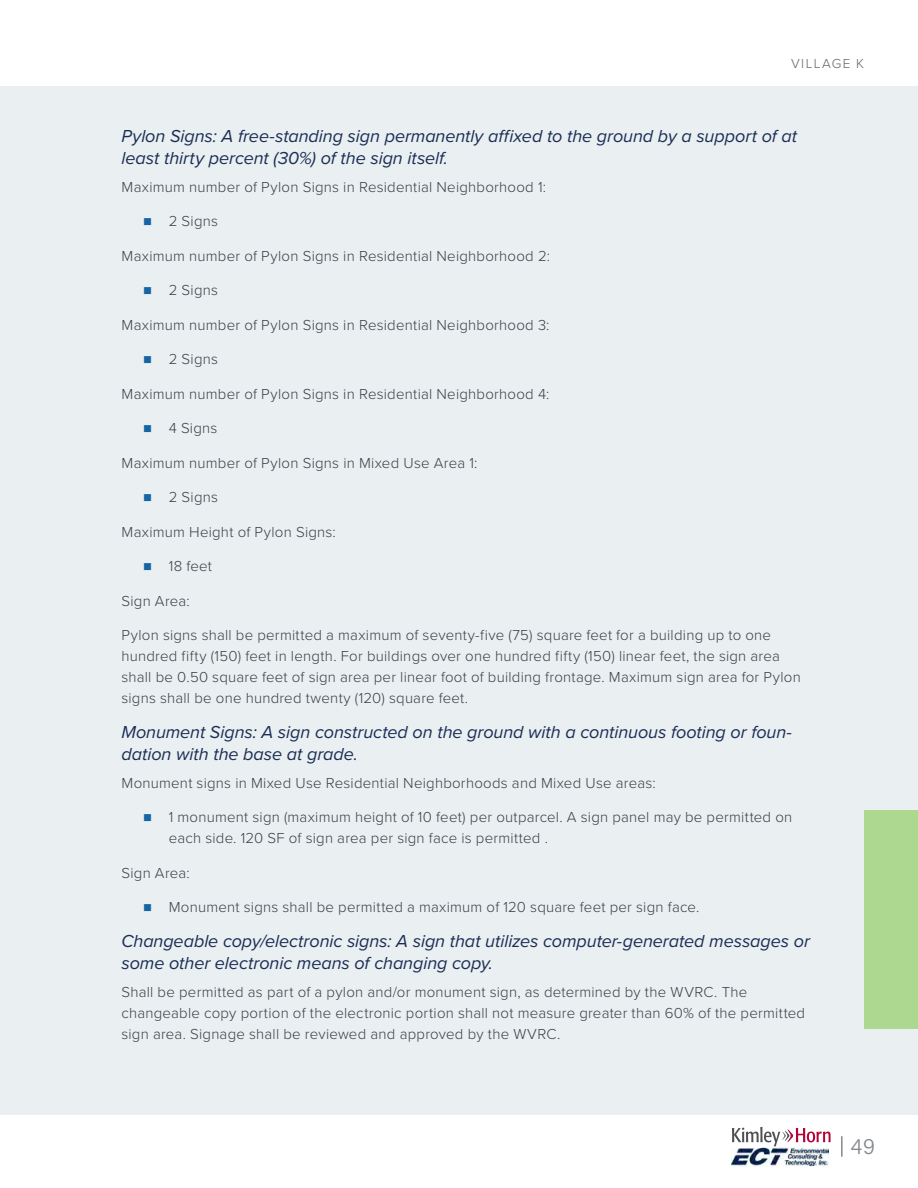
<style>
.page{position:relative;width:918px;height:1188px;background:#fff}
.page>*{position:absolute;margin:0;border:0;box-sizing:border-box;transform-origin:0 0}
.t1{font:22.5px "Acumin Variable Concept";color:#868a8e}
.t2{font:italic 18px/21.6px "Proxima Nova";letter-spacing:-.005em;color:#1a2d55}
.Body-10{font:300 15px/21px "Proxima Nova";letter-spacing:.015em;color:#384147}
.page_label_top-Right{font:300 13.5px "Proxima Nova";letter-spacing:.105em;color:#5f6369}
</style>
<div class="page">
<svg style="left:732px;top:1127px;width:99px;height:19px"></svg>
<img style="left:732px;top:1147px;width:96px;height:20px">
<hr style="left:841px;top:1136px;width:2px;height:21px;background:#868a8e">
<div style="left:0;top:86px;width:918px;height:1029px;background:#eaeff1"></div>
<div style="left:864px;top:810px;width:54px;height:219px;background:#acd88f"></div>
<p class="page_label_top-Right" style="left:791px;top:53px;width:74px">VILLAGE K</p>
<h4 class="t2" style="left:122px;top:125px;width:677px">Pylon Signs: A free-standing sign permanently affixed to the ground by a support of at least thirty percent (30%) of the sign itself.</h4>
<p class="Body-10" style="left:122px;top:175px;width:426px">Maximum number of Pylon Signs in Residential Neighborhood 1:</p>
<p class="Body-10" style="left:169px;top:210px;width:51px">2 Signs</p>
<p class="Body-10" style="left:122px;top:244px;width:430px">Maximum number of Pylon Signs in Residential Neighborhood 2:</p>
<p class="Body-10" style="left:169px;top:279px;width:51px">2 Signs</p>
<p class="Body-10" style="left:122px;top:313px;width:430px">Maximum number of Pylon Signs in Residential Neighborhood 3:</p>
<p class="Body-10" style="left:169px;top:348px;width:51px">2 Signs</p>
<p class="Body-10" style="left:122px;top:382px;width:429px">Maximum number of Pylon Signs in Residential Neighborhood 4:</p>
<p class="Body-10" style="left:169px;top:417px;width:50px">4 Signs</p>
<p class="Body-10" style="left:122px;top:451px;width:358px">Maximum number of Pylon Signs in Mixed Use Area 1:</p>
<p class="Body-10" style="left:169px;top:486px;width:51px">2 Signs</p>
<p class="Body-10" style="left:122px;top:520px;width:216px">Maximum Height of Pylon Signs:</p>
<p class="Body-10" style="left:169px;top:555px;width:45px">18 feet</p>
<p class="Body-10" style="left:122px;top:589px;width:70px">Sign Area:</p>
<p class="Body-10" style="left:122px;top:624px;width:681px">Pylon signs shall be permitted a maximum of seventy-five (75) square feet for a building up to one hundred fifty (150) feet in length. For buildings over one hundred fifty (150) linear feet, the sign area shall be 0.50 square feet of sign area per linear foot of building frontage. Maximum sign area for Pylon signs shall be one hundred twenty (120) square feet.</p>
<h4 class="t2" style="left:122px;top:721px;width:672px">Monument Signs: A sign constructed on the ground with a continuous footing or foun&shy;dation with the base at grade.</h4>
<p class="Body-10" style="left:122px;top:771px;width:536px">Monument signs in Mixed Use Residential Neighborhoods and Mixed Use areas:</p>
<p class="Body-10" style="left:169px;top:806px;width:625px">1 monument sign (maximum height of 10 feet) per outparcel. A sign panel may be permitted on each side. 120 SF of sign area per sign face is permitted .</p>
<p class="Body-10" style="left:122px;top:861px;width:70px">Sign Area:</p>
<p class="Body-10" style="left:169px;top:896px;width:532px">Monument signs shall be permitted a maximum of 120 square feet per sign face.</p>
<h4 class="t2" style="left:122px;top:930px;width:690px">Changeable copy/electronic signs: A sign that utilizes computer-generated messages or some other electronic means of changing copy.</h4>
<p class="Body-10" style="left:122px;top:980px;width:685px">Shall be permitted as part of a pylon and/or monument sign, as determined by the WVRC. The changeable copy portion of the electronic portion shall not measure greater than 60% of the permitted sign area. Signage shall be reviewed and approved by the WVRC.</p>
<h1 class="t1" style="left:850px;top:1131px;width:26px">49</h1>
</div>
